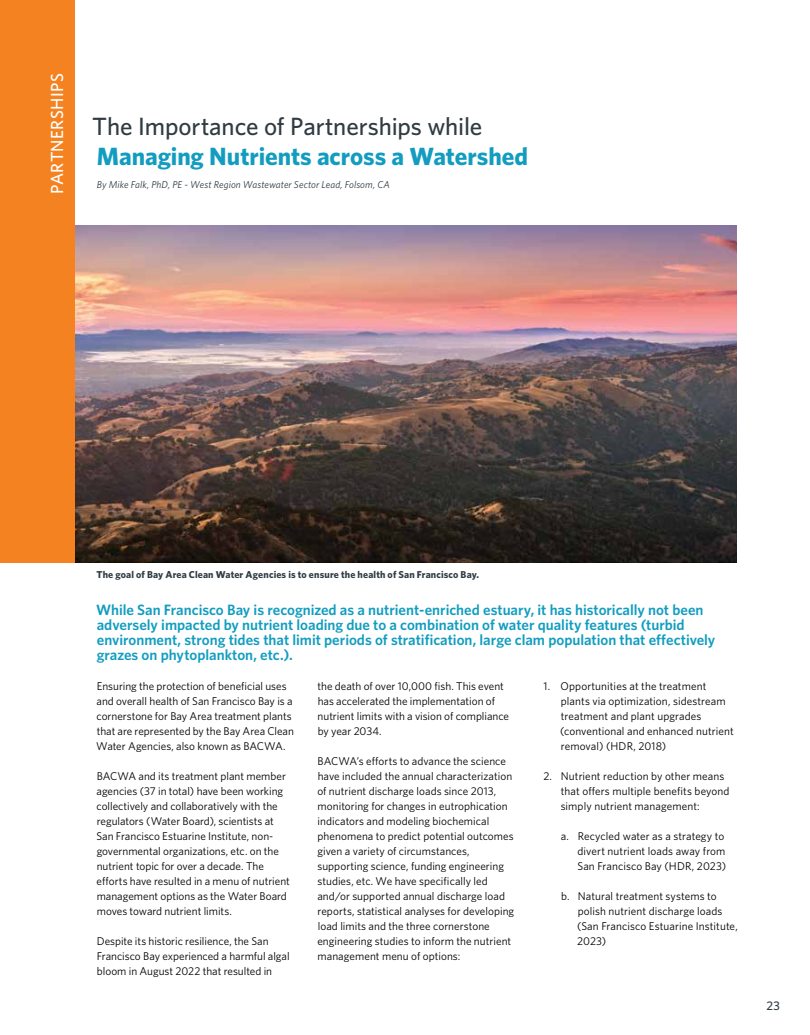
<style>
.page{position:relative;width:810px;height:1035px;background:#fff}
.page>*{position:absolute;margin:0;border:0;box-sizing:border-box;transform-origin:0 0}
.t1{font:700 25px "Whitney";letter-spacing:-.005em;color:#129dc0}
.t2{font:500 25px "Whitney";letter-spacing:-.005em;color:#303c42}
.t3{font:500 17.5px "Whitney";letter-spacing:.02em;color:#fff}
.t4{font:600 15px/15px "Whitney";color:#129dc0}
.t5{font:500 12.5px "Whitney";color:#303c42}
.t6{font:11.25px/15px "Whitney";color:#000}
.t7{font:700 10px "Whitney";letter-spacing:.015em;color:#303c42}
.t8{font:italic 10px "Whitney";letter-spacing:.01em;color:#303c42}
</style>
<div class="page">
<img style="left:74px;top:225px;width:663px;height:337px">
<div style="left:0;top:0;width:74px;height:562px;background:#f58220"></div>
<h2 class="t3" style="left:46px;top:194px;width:122px;rotate:-90deg">PARTNERSHIPS</h2>
<h1 class="t2" style="left:92px;top:110px;width:392px">The Importance of Partnerships while</h1>
<h1 class="t1" style="left:97px;top:140px;width:433px">Managing Nutrients across a Watershed</h1>
<p class="t8" style="left:97px;top:177px;width:295px">By Mike Falk, PhD, PE - West Region Wastewater Sector Lead, Folsom, CA</p>
<p class="t7" style="left:97px;top:567px;width:384px">The goal of Bay Area Clean Water Agencies is to ensure the health of San Francisco Bay.</p>
<p class="t4" style="left:96px;top:602px;width:621px">While San Francisco Bay is recognized as a nutrient-enriched estuary, it has historically not been adversely impacted by nutrient loading due to a combination of water quality features (turbid environment, strong tides that limit periods of stratification, large clam population that effectively grazes on phytoplankton, etc.).</p>
<p class="t6" style="left:96px;top:678px;width:199px">Ensuring the protection of beneficial uses and overall health of San Francisco Bay is a cornerstone for Bay Area treatment plants that are represented by the Bay Area Clean Water Agencies, also known as BACWA.</p>
<p class="t6" style="left:96px;top:768px;width:195px">BACWA and its treatment plant member agencies (37 in total) have been working collectively and collaboratively with the regulators (Water Board), scientists at San Francisco Estuarine Institute, non&shy;governmental organizations, etc. on the nutrient topic for over a decade. The efforts have resulted in a menu of nutrient management options as the Water Board moves toward nutrient limits.</p>
<p class="t6" style="left:97px;top:933px;width:194px">Despite its historic resilience, the San<br>Francisco Bay experienced a harmful algal bloom in August 2022 that resulted in</p>
<p class="t6" style="left:560px;top:678px;width:175px;text-indent:-17px">1. Opportunities at the treatment plants via optimization, sidestream treatment and plant upgrades (conventional and enhanced nutrient removal) (HDR, 2018)</p>
<p class="t6" style="left:561px;top:768px;width:170px;text-indent:-17px">2. Nutrient reduction by other means that offers multiple benefits beyond simply nutrient management:</p>
<p class="t6" style="left:577px;top:828px;width:150px;text-indent:-17px">a. Recycled water as a strategy to divert nutrient loads away from<br>San Francisco Bay (HDR, 2023)</p>
<p class="t6" style="left:577px;top:888px;width:162px;text-indent:-16px">b. Natural treatment systems to polish nutrient discharge loads (San Francisco Estuarine Institute,<br>2023)</p>
<p class="t6" style="left:318px;top:678px;width:193px">the death of over 10,000 fish. This event has accelerated the implementation of nutrient limits with a vision of compliance by year 2034.</p>
<p class="t6" style="left:317px;top:753px;width:198px">BACWA’s efforts to advance the science have included the annual characterization of nutrient discharge loads since 2013, monitoring for changes in eutrophication indicators and modeling biochemical phenomena to predict potential outcomes given a variety of circumstances, supporting science, funding engineering studies, etc. We have specifically led and/or supported annual discharge load reports, statistical analyses for developing load limits and the three cornerstone engineering studies to inform the nutrient management menu of options:</p>
<p class="t5" style="left:766px;top:997px;width:15px">23</p>
</div>
